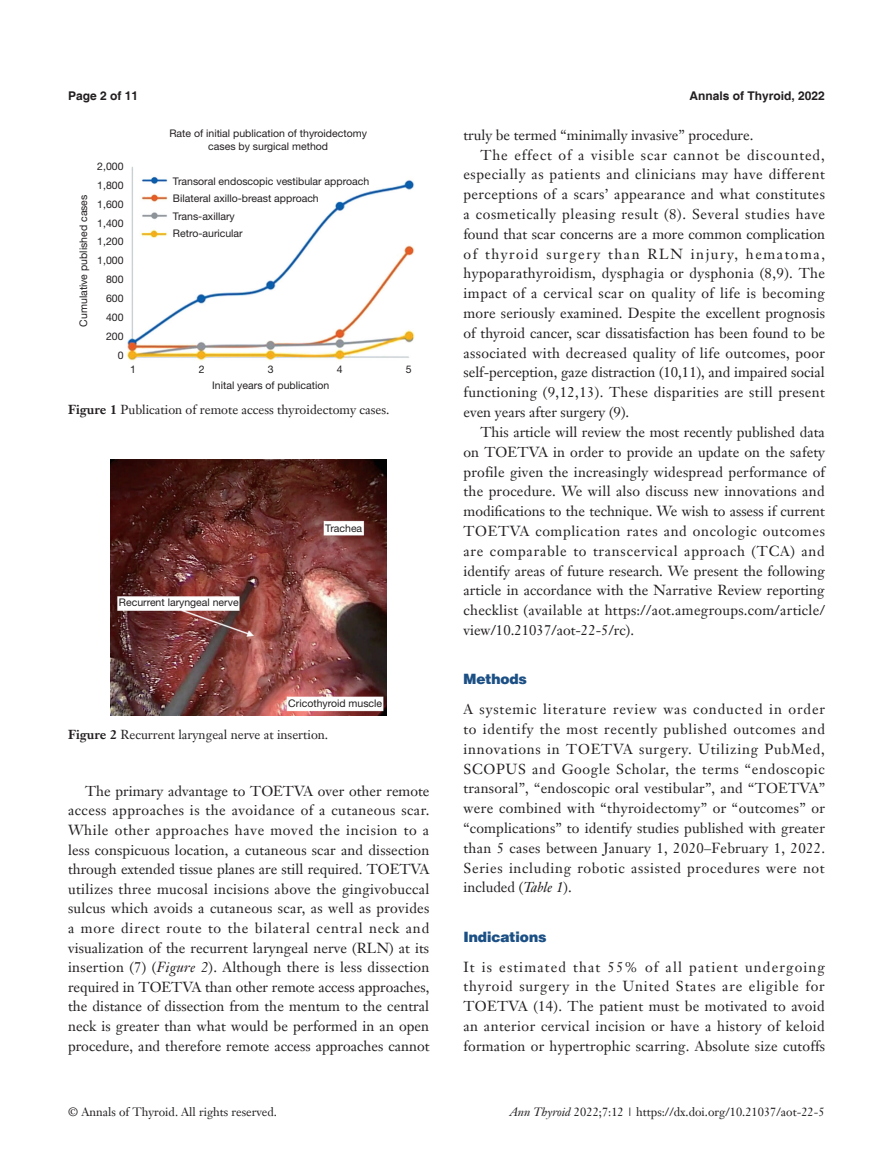
<style>
.page{position:relative;width:893px;height:1170px;background:#fff}
.page>*{position:absolute;margin:0;border:0;box-sizing:border-box;transform-origin:0 0}
.t1{font:14.25px/19.6px "Janson Text LT";letter-spacing:.015em;color:#231f20;text-align:justify}
.t2{font:14.25px "Janson Text LT";letter-spacing:.035em;color:#231f20}
.t3{font:14.25px "Janson Text LT";letter-spacing:.04em;color:#231f20}
.t4{font:14.25px "Janson Text LT";letter-spacing:.055em;color:#231f20}
.t5{font:14.25px "Janson Text LT";letter-spacing:.045em;color:#231f20}
.t6{font:14.25px "Janson Text LT";letter-spacing:.06em;color:#231f20}
.t7{font:14.25px "Janson Text LT";letter-spacing:.105em;color:#231f20}
.t8{font:900 14.25px "Helvetica";color:#1c5085}
.t9{font:12.75px "Janson Text LT";color:#231f20}
.t10{font:12px "Janson Text LT";color:#231f20}
.t11{font:700 12px "Helvetica";color:#231f20}
.t12{font:10.5px/18.9px "Helvetica Neue LT Pro";color:#231f20;text-align:right}
.s1{font-weight:700}
.s2{font-style:italic}
</style>
<div class="page">
<img style="left:126px;top:166px;width:288px;height:195px">
<img style="left:111px;top:459px;width:276px;height:256px">
<p class="t11" style="left:68px;top:88px;width:72px">Page 2 of 11</p>
<p class="t11" style="left:690px;top:88px;width:137px">Annals of Thyroid, 2022</p>
<p class="t12" style="left:74px;top:326px;width:133px;rotate:-90deg">Cumulative published cases</p>
<p class="t12" style="left:97px;top:156px;width:28px">2,000<br>1,800<br>1,600<br>1,400<br>1,200<br>1,000<br>800<br>600<br>400<br>200<br>0</p>
<p class="t12" style="left:169px;top:126px;width:199px;line-height:13.5px;text-align:center">Rate of initial publication of thyroidectomy cases by surgical method</p>
<p class="t12" style="left:173px;top:172px;width:198px;line-height:17.5px;text-align:left">Transoral endoscopic vestibular approach<br>Bilateral axillo-breast approach<br>Trans-axillary<br>Retro-auricular</p>
<p class="t12" style="left:130px;top:359px;width:7px">1</p>
<p class="t12" style="left:199px;top:359px;width:7px">2</p>
<p class="t12" style="left:268px;top:359px;width:7px">3</p>
<p class="t12" style="left:337px;top:359px;width:7px">4</p>
<p class="t12" style="left:406px;top:359px;width:7px">5</p>
<p class="t12" style="left:212px;top:375px;width:119px">Inital years of publication</p>
<p class="t9" style="left:68px;top:402px;width:323px"><span class="s1">Figure 1</span> Publication of remote access thyroidectomy cases.</p>
<p class="t12" style="left:119px;top:592px;width:121px">Recurrent laryngeal nerve</p>
<p class="t12" style="left:325px;top:518px;width:38px">Trachea</p>
<p class="t12" style="left:288px;top:693px;width:95px">Cricothyroid muscle</p>
<p class="t9" style="left:68px;top:726px;width:262px"><span class="s1">Figure 2</span> Recurrent laryngeal nerve at insertion.</p>
<p class="t1" style="left:68px;top:780px;width:363px;text-indent:17px">The primary advantage to TOETVA over other remote access approaches is the avoidance of a cutaneous scar.<br>While other approaches have moved the incision to a less conspicuous location, a cutaneous scar and dissection through extended tissue planes are still required. TOETVA utilizes three mucosal incisions above the gingivobuccal sulcus which avoids a cutaneous scar, as well as provides a more direct route to the bilateral central neck and visualization of the recurrent laryngeal nerve (RLN) at its insertion (7) (<span class="s2">Figure 2</span>). Although there is less dissection required in TOETVA than other remote access approaches, the distance of dissection from the mentum to the central neck is greater than what would be performed in an open procedure, and therefore remote access approaches cannot</p>
<p class="t1" style="left:463px;top:125px;width:291px">truly be termed “minimally invasive” procedure.</p>
<p class="t6" style="left:480px;top:146px;width:346px">The effect of a visible scar cannot be discounted,</p>
<p class="t2" style="left:463px;top:165px;width:363px">especially as patients and clinicians may have different</p>
<p class="t1" style="left:463px;top:184px;width:363px">perceptions of a scars’ appearance and what constitutes</p>
<p class="t3" style="left:463px;top:205px;width:363px">a cosmetically pleasing result (8). Several studies have</p>
<p class="t1" style="left:463px;top:224px;width:363px">found that scar concerns are a more common complication</p>
<p class="t7" style="left:463px;top:245px;width:363px">of thyroid surgery than RLN injury, hematoma,</p>
<p class="t1" style="left:463px;top:263px;width:363px">hypoparathyroidism, dysphagia or dysphonia (8,9). The</p>
<p class="t2" style="left:463px;top:284px;width:363px">impact of a cervical scar on quality of life is becoming</p>
<p class="t1" style="left:463px;top:303px;width:363px">more seriously examined. Despite the excellent prognosis</p>
<p class="t1" style="left:463px;top:323px;width:363px">of thyroid cancer, scar dissatisfaction has been found to be</p>
<p class="t1" style="left:463px;top:343px;width:363px">associated with decreased quality of life outcomes, poor</p>
<p class="t1" style="left:463px;top:362px;width:363px">self-perception, gaze distraction (10,11), and impaired social</p>
<p class="t1" style="left:463px;top:382px;width:363px">functioning (9,12,13). These disparities are still present</p>
<p class="t1" style="left:463px;top:402px;width:167px">even years after surgery (9).</p>
<p class="t1" style="left:480px;top:422px;width:346px">This article will review the most recently published data</p>
<p class="t1" style="left:463px;top:442px;width:363px">on TOETVA in order to provide an update on the safety</p>
<p class="t1" style="left:463px;top:461px;width:363px">profile given the increasingly widespread performance of</p>
<p class="t1" style="left:463px;top:481px;width:363px">the procedure. We will also discuss new innovations and</p>
<p class="t1" style="left:463px;top:501px;width:363px">modifications to the technique. We wish to assess if current</p>
<p class="t5" style="left:463px;top:522px;width:363px">TOETVA complication rates and oncologic outcomes</p>
<p class="t4" style="left:463px;top:541px;width:363px">are comparable to transcervical approach (TCA) and</p>
<p class="t1" style="left:463px;top:560px;width:363px">identify areas of future research. We present the following</p>
<p class="t1" style="left:463px;top:580px;width:363px">article in accordance with the Narrative Review reporting</p>
<p class="t1" style="left:463px;top:600px;width:363px">checklist (available at https://aot.amegroups.com/article/</p>
<p class="t1" style="left:463px;top:620px;width:172px">view/10.21037/aot-22-5/rc).</p>
<p class="t8" style="left:463px;top:670px;width:65px">Methods</p>
<p class="t1" style="left:463px;top:699px;width:363px">A systemic literature review was conducted in order to identify the most recently published outcomes and innovations in TOETVA surgery. Utilizing PubMed, SCOPUS and Google Scholar, the terms “endoscopic transoral”, “endoscopic oral vestibular”, and “TOETVA” were combined with “thyroidectomy” or “outcomes” or “complications” to identify studies published with greater than 5 cases between January 1, 2020–February 1, 2022.<br>Series including robotic assisted procedures were not included (<span class="s2">Table 1</span>).</p>
<p class="t8" style="left:463px;top:927px;width:85px">Indications</p>
<p class="t1" style="left:463px;top:956px;width:363px">It is estimated that 55% of all patient undergoing thyroid surgery in the United States are eligible for TOETVA (14). The patient must be motivated to avoid an anterior cervical incision or have a history of keloid formation or hypertrophic scarring. Absolute size cutoffs</p>
<p class="t10" style="left:68px;top:1104px;width:210px">© Annals of Thyroid. All rights reserved.</p>
<p class="t10" style="left:510px;top:1104px;width:316px"><span class="s2">Ann Thyroid</span> 2022;7:12 | https://dx.doi.org/10.21037/aot-22-5</p>
</div>
